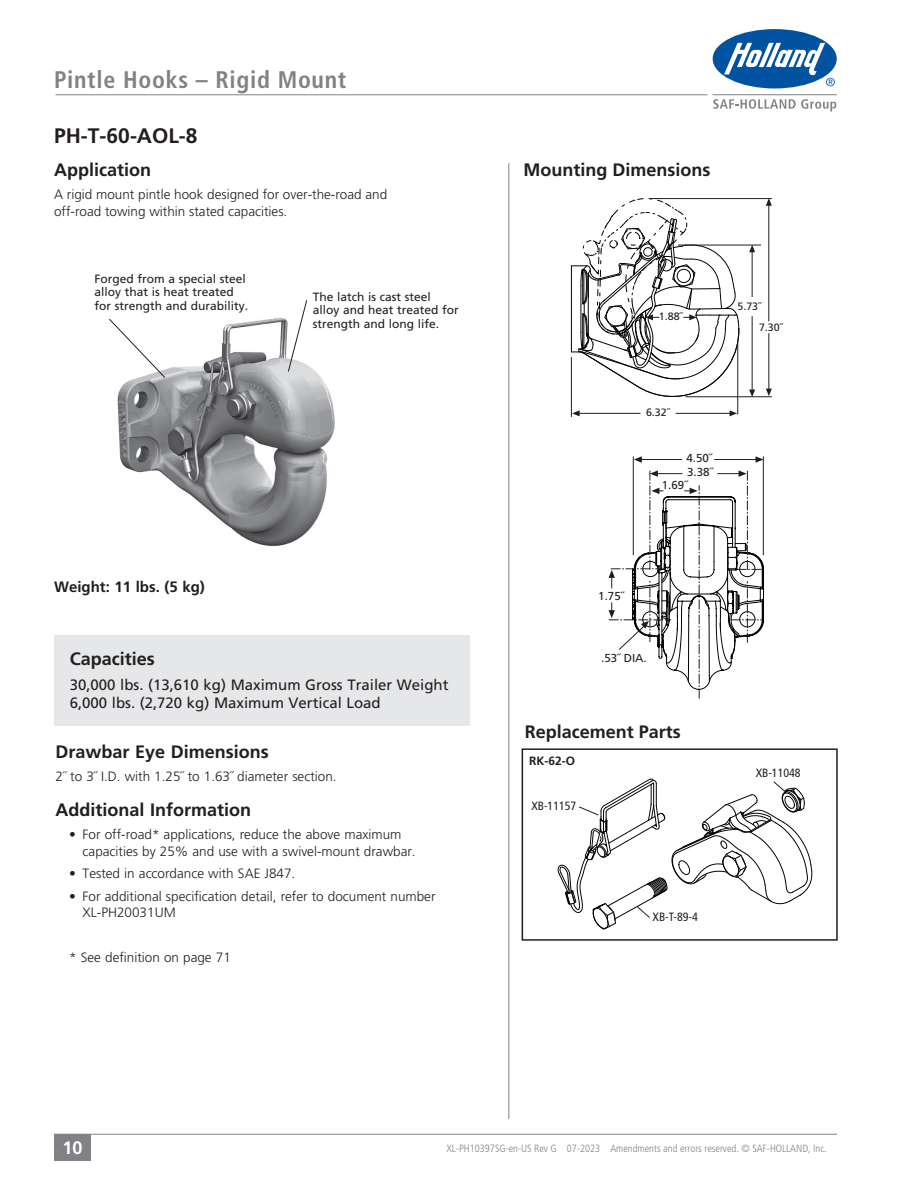
<style>
.page{position:relative;width:918px;height:1188px;background:#fff}
.page>*{position:absolute;margin:0;border:0;box-sizing:border-box;transform-origin:0 0}
.t1{font:700 condensed 24px "Frutiger LT Std";letter-spacing:.03em;color:#808285}
.t2{font:700 21px "Frutiger LT Std";color:#231f20}
.t3{font:700 18px "Frutiger LT Std";color:#231f20}
.t4{font:700 18px "Frutiger LT Std";color:#fff}
.t5{font:15px/18px "Frutiger LT Std";color:#231f20}
.t6{font:700 15px "Frutiger LT Std";color:#231f20}
.t7{font:300 13.5px/16.5px "Frutiger LT Std";color:#231f20}
.t8{font:12px/13.5px "Frutiger LT Std";color:#231f20}
.t9{font:condensed 12px "Frutiger LT Std";color:#231f20}
.t10{font:700 12px "Frutiger LT Std";color:#231f20}
.t11{font:11.55px "Frutiger LT Std";color:#211d1e}
.t12{font:10.65px/20.5px "Frutiger LT Std";color:#201d1e}
.t13{font:300 condensed 10.5px "Frutiger LT Std";color:#808285}
</style>
<div class="page">
<div style="left:522px;top:748px;width:316px;height:193px;border:2px solid #231f20"></div>
<img style="left:117px;top:317px;width:218px;height:229px">
<hr style="left:54px;top:1134px;width:783px;height:1px;background:#808285">
<div style="left:54px;top:1134px;width:37px;height:27px;background:#808285"></div>
<hr style="left:56px;top:94px;width:651px;height:1px;background:#808285">
<div style="left:713px;top:29px;width:124px;height:59px;background:#0152a1;border-radius:50%"></div>
<svg style="left:724px;top:43px;width:111px;height:43px"></svg>
<svg style="left:713px;top:99px;width:123px;height:13px"></svg>
<hr style="left:713px;top:94px;width:124px;height:1px;background:#808285">
<hr style="left:509px;top:163px;width:1px;height:956px;background:#808285">
<div style="left:54px;top:635px;width:416px;height:91px;background:#e6e7e9"></div>
<svg style="left:287px;top:300px;width:21px;height:72px"></svg>
<hr style="left:763px;top:456px;width:1px;height:99px;background:#211d1e">
<hr style="left:633px;top:456px;width:1px;height:99px;background:#211d1e">
<hr style="left:714px;top:459px;width:42px;height:1px;background:#211d1e">
<svg style="left:756px;top:456px;width:8px;height:7px"></svg>
<hr style="left:641px;top:459px;width:41px;height:1px;background:#211d1e">
<svg style="left:634px;top:456px;width:8px;height:7px"></svg>
<svg style="left:609px;top:470px;width:155px;height:229px"></svg>
<svg style="left:109px;top:318px;width:57px;height:61px"></svg>
<svg style="left:557px;top:778px;width:256px;height:152px"></svg>
<hr style="left:678px;top:245px;width:83px;height:1px;background:#201d1e">
<hr style="left:686px;top:397px;width:86px;height:1px;background:#201d1e">
<hr style="left:752px;top:249px;width:1px;height:48px;background:#201d1e">
<svg style="left:749px;top:245px;width:6px;height:7px"></svg>
<hr style="left:752px;top:316px;width:1px;height:77px;background:#201d1e">
<svg style="left:749px;top:390px;width:6px;height:7px"></svg>
<hr style="left:571px;top:357px;width:1px;height:60px;background:#201d1e">
<svg style="left:571px;top:198px;width:169px;height:218px"></svg>
<hr style="left:649px;top:198px;width:123px;height:1px;background:#201d1e">
<hr style="left:769px;top:202px;width:1px;height:119px;background:#201d1e">
<svg style="left:766px;top:198px;width:6px;height:8px"></svg>
<hr style="left:769px;top:333px;width:1px;height:59px;background:#201d1e">
<svg style="left:766px;top:389px;width:6px;height:7px"></svg>
<h1 class="t1" style="left:54px;top:66px;width:294px">Pintle Hooks – Rigid Mount</h1>
<h2 class="t2" style="left:54px;top:124px;width:145px">PH-T-60-AOL-8</h2>
<h3 class="t3" style="left:54px;top:159px;width:99px">Application</h3>
<p class="t7" style="left:54px;top:186px;width:335px">A rigid mount pintle hook designed for over-the-road and off-road towing within stated capacities.</p>
<p class="t8" style="left:94px;top:272px;width:155px">Forged from a special steel alloy that is heat treated for strength and durability.</p>
<p class="t8" style="left:313px;top:290px;width:148px">The latch is cast steel alloy and heat treated for strength and long life.</p>
<p class="t6" style="left:54px;top:578px;width:152px">Weight: 11 lbs. (5 kg)</p>
<h3 class="t3" style="left:70px;top:648px;width:87px">Capacities</h3>
<p class="t5" style="left:70px;top:676px;width:380px">30,000 lbs. (13,610 kg) Maximum Gross Trailer Weight<br>6,000 lbs. (2,720 kg) Maximum Vertical Load</p>
<h3 class="t3" style="left:56px;top:741px;width:215px">Drawbar Eye Dimensions</h3>
<p class="t7" style="left:56px;top:768px;width:282px">2˝ to 3˝ I.D. with 1.25˝ to 1.63˝ diameter section.</p>
<h3 class="t3" style="left:56px;top:799px;width:197px">Additional Information</h3>
<p class="t7" style="left:83px;top:827px;width:335px;text-indent:-14px">• For off-road* applications, reduce the above maximum capacities by 25% and use with a swivel-mount drawbar.</p>
<p class="t7" style="left:69px;top:866px;width:228px">• Tested in accordance with SAE J847.</p>
<p class="t7" style="left:83px;top:888px;width:354px;text-indent:-14px">• For additional specification detail, refer to document number<br>XL-PH20031UM</p>
<p class="t7" style="left:69px;top:950px;width:163px">* See definition on page 71</p>
<h3 class="t3" style="left:524px;top:159px;width:188px">Mounting Dimensions</h3>
<p class="t12" style="left:659px;top:306px;width:25px">1.88˝</p>
<p class="t12" style="left:759px;top:296px;width:25px;text-indent:-22px">5.73˝<br>7.30˝</p>
<p class="t12" style="left:646px;top:402px;width:25px">6.32˝</p>
<p class="t11" style="left:686px;top:451px;width:27px">4.50˝</p>
<p class="t11" style="left:687px;top:465px;width:27px">3.38˝</p>
<p class="t11" style="left:662px;top:479px;width:27px">1.69˝</p>
<p class="t11" style="left:598px;top:589px;width:27px">1.75˝</p>
<p class="t11" style="left:601px;top:652px;width:47px">.53˝ DIA.</p>
<h3 class="t3" style="left:525px;top:722px;width:158px">Replacement Parts</h3>
<p class="t10" style="left:529px;top:754px;width:48px">RK-62-O</p>
<p class="t9" style="left:531px;top:799px;width:47px">XB-11157</p>
<p class="t9" style="left:756px;top:766px;width:47px">XB-11048</p>
<p class="t9" style="left:653px;top:910px;width:47px">XB-T-89-4</p>
<h3 class="t4" style="left:62px;top:1138px;width:22px">10</h3>
<p class="t13" style="left:446px;top:1143px;width:382px">XL-PH10397SG-en-US Rev G 07-2023 Amendments and errors reserved. © SAF-HOLLAND, Inc.</p>
</div>
